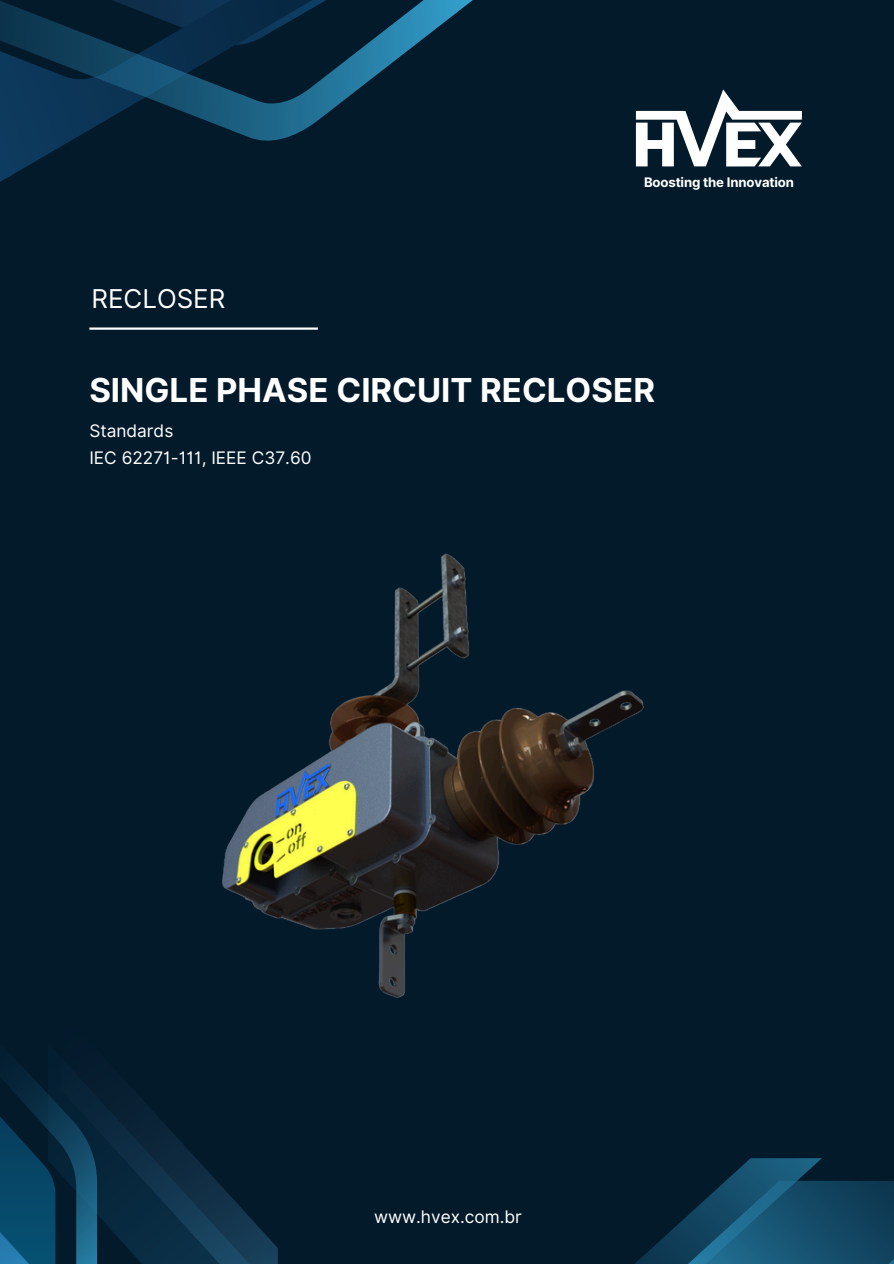
<style>
.page{position:relative;width:894px;height:1264px;background:#fff}
.page>*{position:absolute;margin:0;border:0;box-sizing:border-box;transform-origin:0 0}
.t1{font:700 33px "Inter";color:#fff}
.t2{font:25.95px "Inter";color:#fff}
.t3{font:17.25px/27px "Inter";color:#fff}
.t4{font:700 13.2px "Inter";letter-spacing:-.01em;color:#fff}
</style>
<div class="page">
<div style="left:0;top:0;width:893px;height:1263px;background:#031a2b"></div>
<svg style="left:0;top:0;width:473px;height:330px"></svg>
<svg style="left:97px;top:1097px;width:181px;height:166px"></svg>
<svg style="left:0;top:1066px;width:97px;height:197px"></svg>
<svg style="left:635px;top:89px;width:166px;height:77px"></svg>
<svg style="left:636px;top:1158px;width:257px;height:105px"></svg>
<img style="left:222px;top:553px;width:422px;height:445px">
<h2 class="t2" style="left:91px;top:283px;width:135px">RECLOSER</h2>
<p class="t4" style="left:643px;top:174px;width:151px">Boosting the Innovation</p>
<p class="t1" style="left:89px;top:370px;width:567px">SINGLE PHASE CIRCUIT RECLOSER</p>
<p class="t3" style="left:89px;top:417px;width:224px">Standards<br>IEC 62271-111, IEEE C37.60</p>
<p class="t3" style="left:374px;top:1203px;width:149px">www.hvex.com.br</p>
</div>
